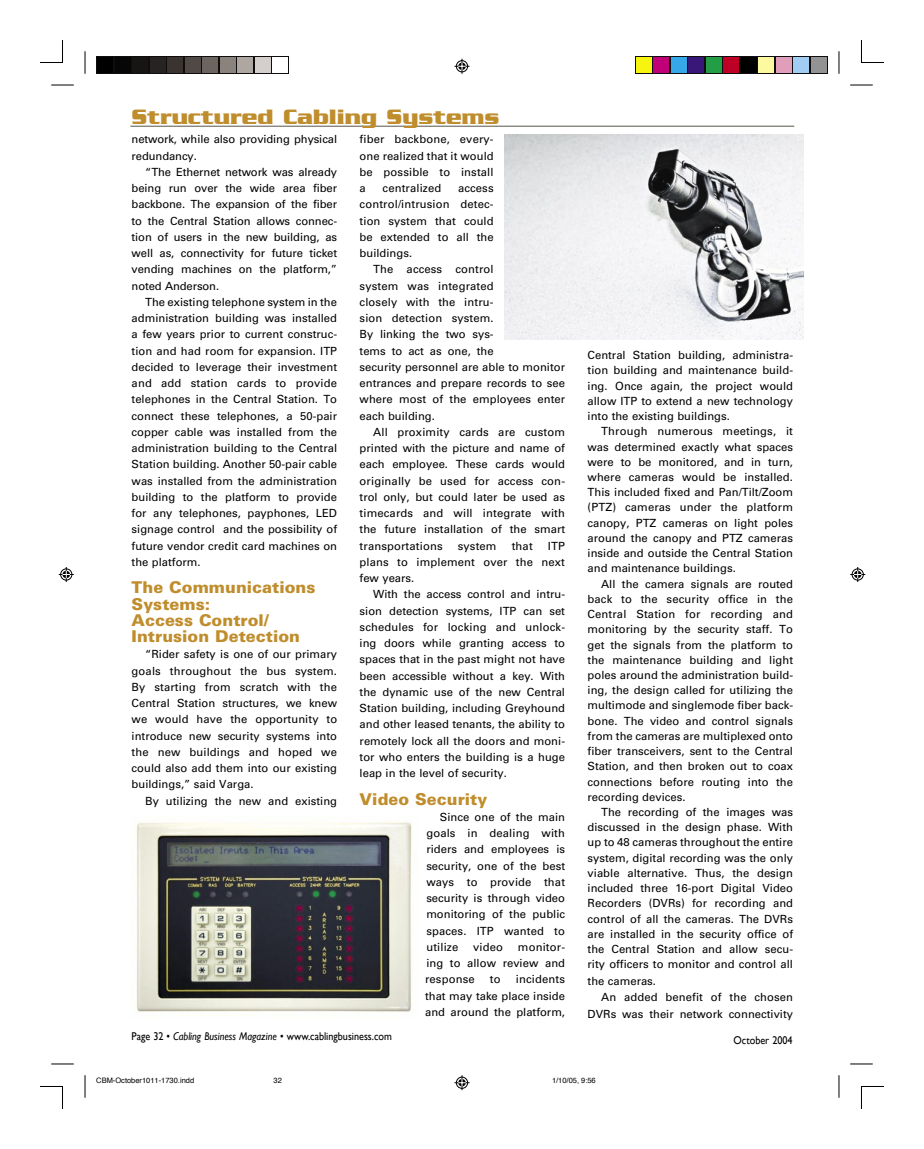
<style>
.page{position:relative;width:924px;height:1149px;background:#fff}
.page>*{position:absolute;margin:0;border:0;box-sizing:border-box;transform-origin:0 0}
.t1{font:700 22.5px "Serpentine";color:#c08d2d}
.Subhead_1_-_2004{font:900 16.25px/16.2px "Univers";color:#c08d2d}
.Body_2004{font:11.25px/16.2px "Univers";color:#000;text-align:justify}
.t2{font:11.25px "Gill Sans";color:#000;scale:.9 1}
.Paragraph{font:11.25px/16.2px "Univers";letter-spacing:-.01em;color:#000}
.t3{font:7.5px "Helvetica";color:#000}
.s1{font-style:italic}
</style>
<div class="page">
<hr style="left:130px;top:126px;width:664px;height:1px;background:#78786e">
<img style="left:505px;top:134px;width:299px;height:205px">
<img style="left:136px;top:822px;width:276px;height:190px">
<svg style="left:96px;top:56px;width:193px;height:18px"></svg>
<div style="left:98px;top:57px;width:14px;height:15px;background:#000"></div>
<div style="left:115px;top:57px;width:15px;height:15px;background:#060606"></div>
<div style="left:132px;top:57px;width:16px;height:15px;background:#171414"></div>
<div style="left:150px;top:57px;width:15px;height:15px;background:#272322"></div>
<div style="left:168px;top:57px;width:14px;height:15px;background:#3a3431"></div>
<div style="left:185px;top:57px;width:15px;height:15px;background:#514945"></div>
<div style="left:202px;top:57px;width:16px;height:15px;background:#6c645f"></div>
<div style="left:220px;top:57px;width:15px;height:15px;background:#8a827d"></div>
<div style="left:238px;top:57px;width:14px;height:15px;background:#aea7a1"></div>
<div style="left:255px;top:57px;width:15px;height:15px;background:#d4cfcc"></div>
<div style="left:272px;top:57px;width:16px;height:15px;background:#fff"></div>
<svg style="left:635px;top:56px;width:193px;height:18px"></svg>
<div style="left:636px;top:57px;width:15px;height:15px;background:#f7f410"></div>
<div style="left:654px;top:57px;width:15px;height:15px;background:#c10077"></div>
<div style="left:671px;top:57px;width:15px;height:15px;background:#36a7e9"></div>
<div style="left:689px;top:57px;width:15px;height:15px;background:#381778"></div>
<div style="left:706px;top:57px;width:15px;height:15px;background:#239e46"></div>
<div style="left:724px;top:57px;width:15px;height:15px;background:#be0027"></div>
<div style="left:741px;top:57px;width:15px;height:15px;background:#000"></div>
<div style="left:759px;top:57px;width:15px;height:15px;background:#fdf9a0"></div>
<div style="left:776px;top:57px;width:15px;height:15px;background:#e09eba"></div>
<div style="left:794px;top:57px;width:15px;height:15px;background:#a1cdf2"></div>
<div style="left:811px;top:57px;width:15px;height:15px;background:#939393"></div>
<svg style="left:85px;top:51px;width:1px;height:23px"></svg>
<svg style="left:51px;top:85px;width:23px;height:1px"></svg>
<svg style="left:839px;top:51px;width:1px;height:23px"></svg>
<svg style="left:850px;top:85px;width:22px;height:1px"></svg>
<svg style="left:85px;top:1075px;width:1px;height:23px"></svg>
<svg style="left:51px;top:1064px;width:23px;height:1px"></svg>
<svg style="left:839px;top:1075px;width:1px;height:23px"></svg>
<svg style="left:850px;top:1064px;width:22px;height:1px"></svg>
<svg style="left:40px;top:40px;width:23px;height:23px"></svg>
<svg style="left:861px;top:40px;width:23px;height:23px"></svg>
<svg style="left:40px;top:1086px;width:23px;height:23px"></svg>
<svg style="left:861px;top:1086px;width:23px;height:23px"></svg>
<svg style="left:454px;top:59px;width:15px;height:15px"></svg>
<svg style="left:454px;top:1075px;width:15px;height:15px"></svg>
<svg style="left:59px;top:567px;width:15px;height:15px"></svg>
<svg style="left:850px;top:567px;width:15px;height:15px"></svg>
<p class="t1" style="left:132px;top:103px;width:369px">Structured Cabling Systems</p>
<p class="Paragraph" style="left:132px;top:131px;width:207px">network, while also providing physical redundancy.</p>
<p class="Body_2004" style="left:132px;top:164px;width:207px;text-indent:14px">“The Ethernet network was already being run over the wide area fiber backbone. The expansion of the fiber to the Central Station allows connec&shy;tion of users in the new building, as well as, connectivity for future ticket vending machines on the platform,” noted Anderson.</p>
<p class="Body_2004" style="left:132px;top:294px;width:207px;text-indent:14px">The existing telephone system in the administration building was installed a few years prior to current construc&shy;tion and had room for expansion. ITP decided to leverage their investment and add station cards to provide telephones in the Central Station. To connect these telephones, a 50-pair copper cable was installed from the administration building to the Central Station building. Another 50-pair cable was installed from the administration building to the platform to provide for any telephones, payphones, LED signage control and the possibility of future vendor credit card machines on the platform.</p>
<p class="Subhead_1_-_2004" style="left:132px;top:579px;width:185px">The Communications<br>Systems:<br>Access Control/<br>Intrusion Detection</p>
<p class="Body_2004" style="left:132px;top:646px;width:207px;text-indent:14px">“Rider safety is one of our primary goals throughout the bus system.<br>By starting from scratch with the Central Station structures, we knew we would have the opportunity to introduce new security systems into the new buildings and hoped we could also add them into our existing buildings,” said Varga.</p>
<p class="Body_2004" style="left:145px;top:792px;width:193px">By utilizing the new and existing</p>
<p class="Body_2004" style="left:360px;top:131px;width:136px">fiber backbone, every&shy;one realized that it would be possible to install a</p>
<p class="Body_2004" style="left:382px;top:180px;width:60px">centralized</p>
<p class="Body_2004" style="left:360px;top:180px;width:136px;text-indent:98px">access control/intrusion detec&shy;tion system that could be extended to all the buildings.</p>
<p class="Body_2004" style="left:360px;top:261px;width:207px;text-align:left;text-indent:14px">The access control<br>system was integrated<br>closely with the intru-<br>sion detection system.<br>By linking the two sys-<br>tems to act as one, the<br>security personnel are able to monitor entrances and prepare records to see where most of the employees enter each building.</p>
<p class="Body_2004" style="left:360px;top:424px;width:207px;text-indent:14px">All proximity cards are custom printed with the picture and name of each employee. These cards would originally be used for access con&shy;trol only, but could later be used as timecards and will integrate with the future installation of the smart transportations</p>
<p class="Body_2004" style="left:360px;top:537px;width:207px;text-indent:188px">ITP plans to implement over the next few years.</p>
<p class="Body_2004" style="left:360px;top:586px;width:207px;text-indent:14px">With the access control and intru&shy;sion detection systems, ITP can set schedules for locking and unlock&shy;ing doors while granting access to spaces that in the past might not have been accessible without a key. With the dynamic use of the new Central Station building, including Greyhound and other leased tenants, the ability to remotely lock all the doors and moni&shy;tor who enters the building is a huge leap in the level of security.</p>
<p class="Subhead_1_-_2004" style="left:360px;top:790px;width:129px">Video Security</p>
<p class="Body_2004" style="left:426px;top:809px;width:140px;text-indent:14px">Since one of the main goals in dealing with riders and employees is security, one of the best ways to provide that security is through video monitoring of the public spaces. ITP wanted to utilize</p>
<p class="Body_2004" style="left:458px;top:537px;width:40px">system</p>
<p class="Body_2004" style="left:512px;top:537px;width:22px">that</p>
<p class="Body_2004" style="left:473px;top:939px;width:31px">video</p>
<p class="Body_2004" style="left:425px;top:939px;width:141px;text-indent:93px">monitor&shy;ing to allow review and response</p>
<p class="Body_2004" style="left:425px;top:971px;width:141px;text-indent:91px">incidents that may take place inside and around the platform,</p>
<p class="Body_2004" style="left:490px;top:971px;width:12px">to</p>
<p class="Body_2004" style="left:587px;top:348px;width:207px;line-height:15.2px">Central Station building, administra&shy;tion building and maintenance build&shy;ing. Once again, the project would allow ITP to extend a new technology into the existing buildings.</p>
<p class="Body_2004" style="left:587px;top:424px;width:207px;line-height:15.2px;text-indent:14px">Through numerous meetings, it was determined exactly what spaces were to be monitored, and in turn, where cameras would be installed.<br>This included fixed and Pan/Tilt/Zoom (PTZ) cameras under the platform canopy, PTZ cameras on light poles around the canopy and PTZ cameras inside and outside the Central Station and maintenance buildings.</p>
<p class="Body_2004" style="left:587px;top:576px;width:207px;line-height:15.2px;text-indent:14px">All the camera signals are routed back to the security office in the Central Station for recording and monitoring by the security staff. To get the signals from the platform to the maintenance building and light poles around the administration build&shy;ing, the design called for utilizing the multimode and singlemode fiber back&shy;bone. The video and control signals from the cameras are multiplexed onto fiber transceivers, sent to the Central Station, and then broken out to coax connections before routing into the recording devices.</p>
<p class="Body_2004" style="left:587px;top:804px;width:207px;line-height:15.2px;text-indent:14px">The recording of the images was discussed in the design phase. With up to 48 cameras throughout the entire system, digital recording was the only viable alternative. Thus, the design included three 16-port Digital Video Recorders (DVRs) for recording and control of all the cameras. The DVRs are installed in the security office of the Central Station and allow secu&shy;rity officers to monitor and control all</p>
<p class="Body_2004" style="left:587px;top:973px;width:70px">the cameras.</p>
<p class="Body_2004" style="left:587px;top:989px;width:207px;text-align:right">An added benefit of the chosen<br>DVRs was their network connectivity</p>
<p class="t2" style="left:132px;top:1030px;width:291px">Page 32 • <span class="s1">Cabling Business Magazine</span> • www.cablingbusiness.com</p>
<p class="t2" style="left:733px;top:1033px;width:67px">October 2004</p>
<p class="t3" style="left:96px;top:1075px;width:99px">CBM-October1011-1730.indd</p>
<p class="t3" style="left:273px;top:1075px;width:10px">32</p>
<p class="t3" style="left:552px;top:1075px;width:45px">1/10/05, 9:56</p>
</div>
